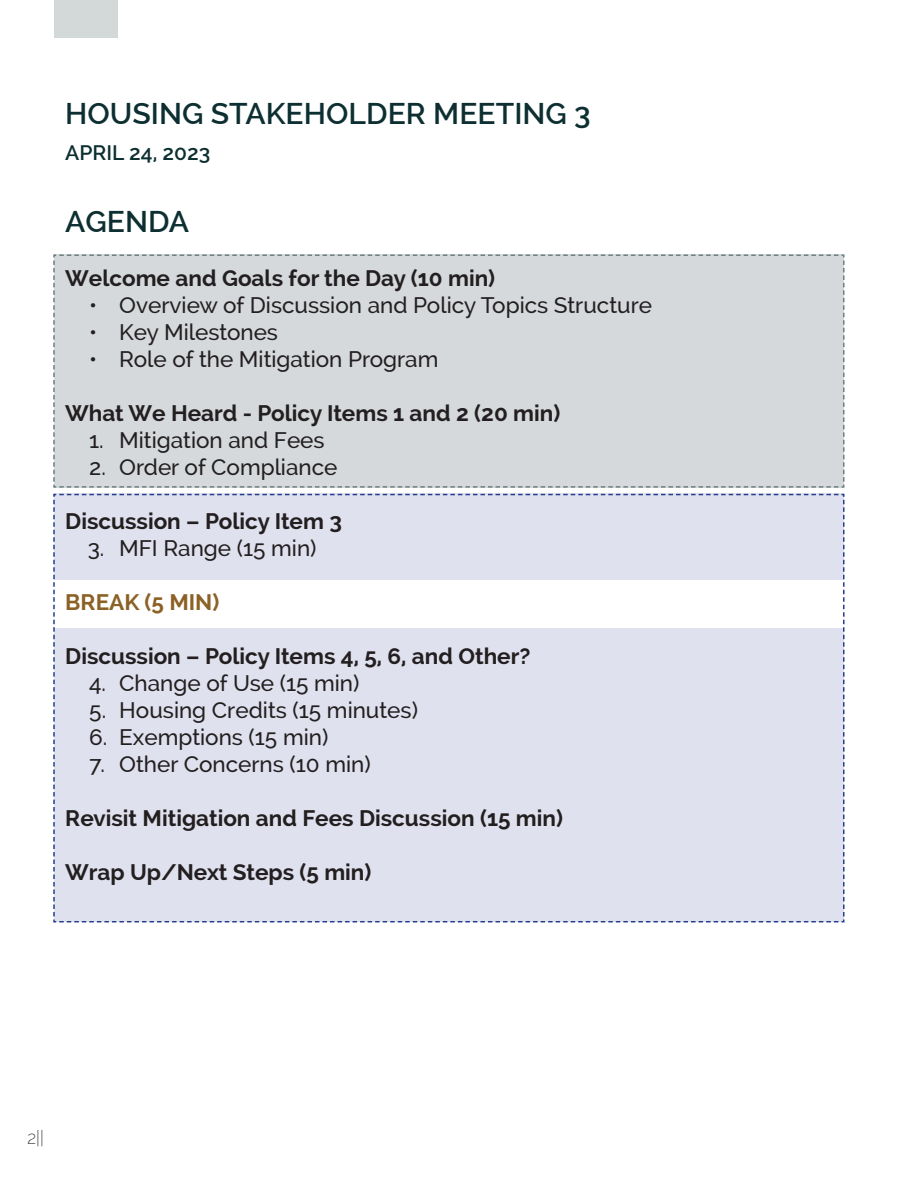
<style>
.page{position:relative;width:918px;height:1188px;background:#fff}
.page>*{position:absolute;margin:0;border:0;box-sizing:border-box;transform-origin:0 0}
.t1{font:600 30px "Raleway";color:#0d2f31}
.t2{font:500 22.5px "Raleway";color:#231f20}
.t3{font:700 22.5px "Raleway";color:#231f20}
.t4{font:700 22.5px "Raleway";color:#8b6126}
.t5{font:600 21px "Raleway";color:#0d2f31}
.t6{font:200 18px "Raleway";color:#231f20}
</style>
<div class="page">
<div style="left:54px;top:0;width:64px;height:38px;background:#d3d8d8"></div>
<svg style="left:53px;top:493px;width:792px;height:430px;background:#e2e3ef"></svg>
<div style="left:53px;top:254px;width:792px;height:234px;background:#d5d9db"></div>
<p class="t1" style="left:65px;top:97px;width:527px">HOUSING STAKEHOLDER MEETING 3</p>
<p class="t5" style="left:65px;top:141px;width:147px">APRIL 24, 2023</p>
<p class="t1" style="left:65px;top:205px;width:125px">AGENDA</p>
<p class="t3" style="left:65px;top:266px;width:431px">Welcome and Goals for the Day (10 min)</p>
<p class="t2" style="left:89px;top:292px;width:564px">• Overview of Discussion and Policy Topics Structure</p>
<p class="t2" style="left:89px;top:319px;width:190px">• Key Milestones</p>
<p class="t2" style="left:89px;top:346px;width:351px">• Role of the Mitigation Program</p>
<p class="t3" style="left:65px;top:401px;width:497px">What We Heard - Policy Items 1 and 2 (20 min)</p>
<p class="t2" style="left:89px;top:427px;width:237px">1. Mitigation and Fees</p>
<p class="t2" style="left:89px;top:454px;width:250px">2. Order of Compliance</p>
<p class="t3" style="left:65px;top:509px;width:278px">Discussion – Policy Item 3</p>
<p class="t2" style="left:88px;top:535px;width:230px">3. MFI Range (15 min)</p>
<p class="t4" style="left:65px;top:590px;width:156px">BREAK (5 MIN)</p>
<p class="t3" style="left:65px;top:644px;width:467px">Discussion – Policy Items 4, 5, 6, and Other?</p>
<p class="t2" style="left:89px;top:670px;width:272px">4. Change of Use (15 min)</p>
<p class="t2" style="left:89px;top:697px;width:330px">5. Housing Credits (15 minutes)</p>
<p class="t2" style="left:89px;top:724px;width:241px">6. Exemptions (15 min)</p>
<p class="t2" style="left:89px;top:751px;width:283px">7. Other Concerns (10 min)</p>
<p class="t3" style="left:65px;top:806px;width:499px">Revisit Mitigation and Fees Discussion (15 min)</p>
<p class="t3" style="left:65px;top:860px;width:308px">Wrap Up/Next Steps (5 min)</p>
<p class="t6" style="left:27px;top:1127px;width:18px">2||</p>
</div>
